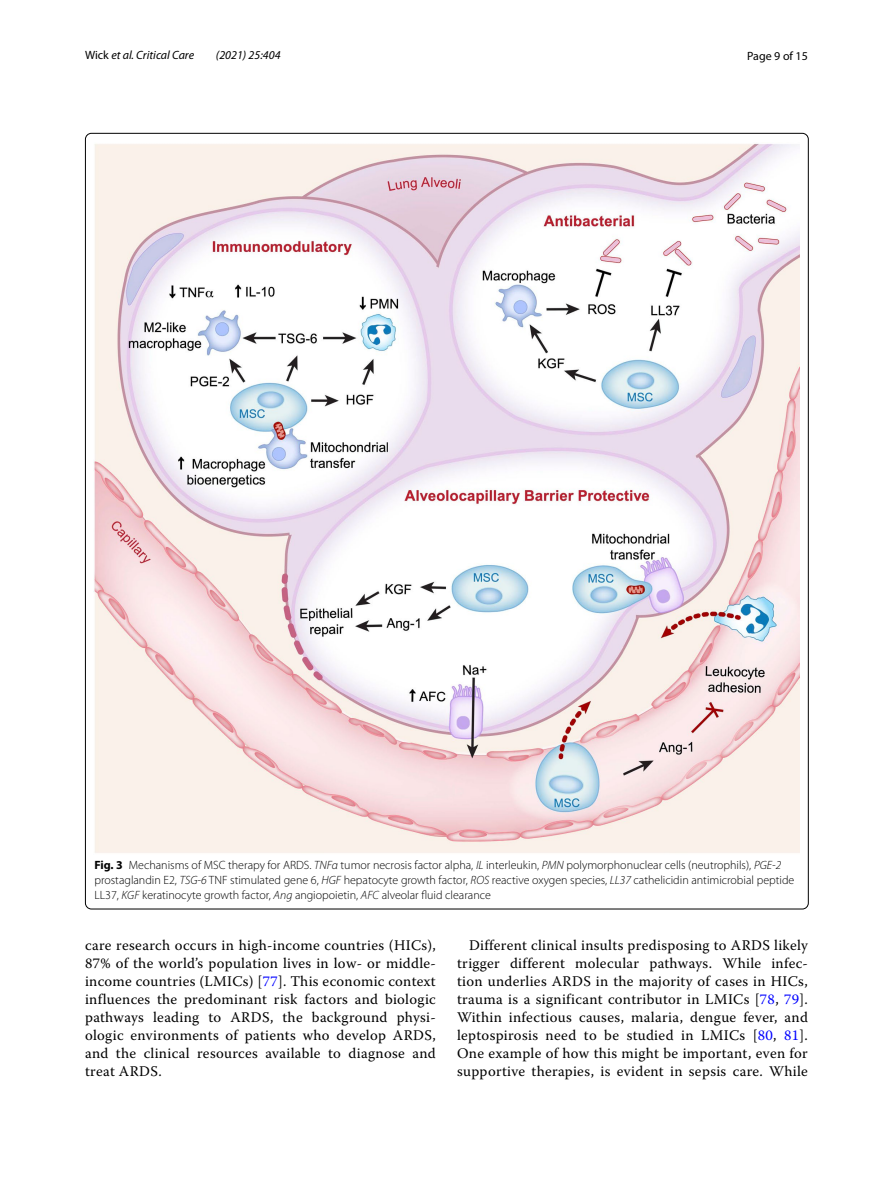
<style>
.page{position:relative;width:893px;height:1187px;background:#fff}
.page>*{position:absolute;margin:0;border:0;box-sizing:border-box;transform-origin:0 0}
.t1{font:14.7px/18px "Warnock Pro";letter-spacing:.02em;color:#000;text-align:justify}
.t2{font:300 12px/15px "Myriad Pro";color:#000}
.t3{font:italic 12px "Myriad Pro";color:#000}
.t4{font:12px "Myriad Pro";color:#000}
.s1{font-style:normal}
.s2{font-weight:700}
.s3{font-style:italic}
.s4{color:#00f}
</style>
<div class="page">
<img style="left:94px;top:143px;width:706px;height:710px">
<p class="t3" style="left:85px;top:48px;width:111px"><span class="s1">Wick</span> et al. Critical Care</p>
<p class="t3" style="left:216px;top:48px;width:66px">(2021) 25:404</p>
<p class="t4" style="left:747px;top:48px;width:62px">Page 9 of 15</p>
<p class="t2" style="left:94px;top:858px;width:701px"><span class="s2">Fig. 3</span> Mechanisms of MSC therapy for ARDS. <span class="s3">TNFα</span> tumor necrosis factor alpha, <span class="s3">IL</span> interleukin, <span class="s3">PMN</span> polymorphonuclear cells (neutrophils), <span class="s3">PGE-2 </span>prostaglandin E2, <span class="s3">TSG-6</span> TNF stimulated gene 6, <span class="s3">HGF</span> hepatocyte growth factor, <span class="s3">ROS</span> reactive oxygen species, <span class="s3">LL37</span> cathelicidin antimicrobial peptide<br>LL37, <span class="s3">KGF</span> keratinocyte growth factor, <span class="s3">Ang</span> angiopoietin, <span class="s3">AFC</span> alveolar fluid clearance</p>
<p class="t1" style="left:85px;top:935px;width:352px">care research occurs in high-income countries (HICs), 87% of the world’s population lives in low- or middle&shy;income countries (LMICs) [<span class="s4">77</span>]. This economic context influences the predominant risk factors and biologic pathways leading to ARDS, the background physi&shy;ologic environments of patients who develop ARDS, and the clinical resources available to diagnose and treat ARDS.</p>
<p class="t1" style="left:457px;top:935px;width:352px;text-indent:12px">Different clinical insults predisposing to ARDS likely trigger different molecular pathways. While infec&shy;tion underlies ARDS in the majority of cases in HICs, trauma is a significant contributor in LMICs [<span class="s4">78</span>, <span class="s4">79</span>].<br>Within infectious causes, malaria, dengue fever, and leptospirosis need to be studied in LMICs [<span class="s4">80</span>, <span class="s4">81</span>].<br>One example of how this might be important, even for supportive therapies, is evident in sepsis care. While</p>
</div>
